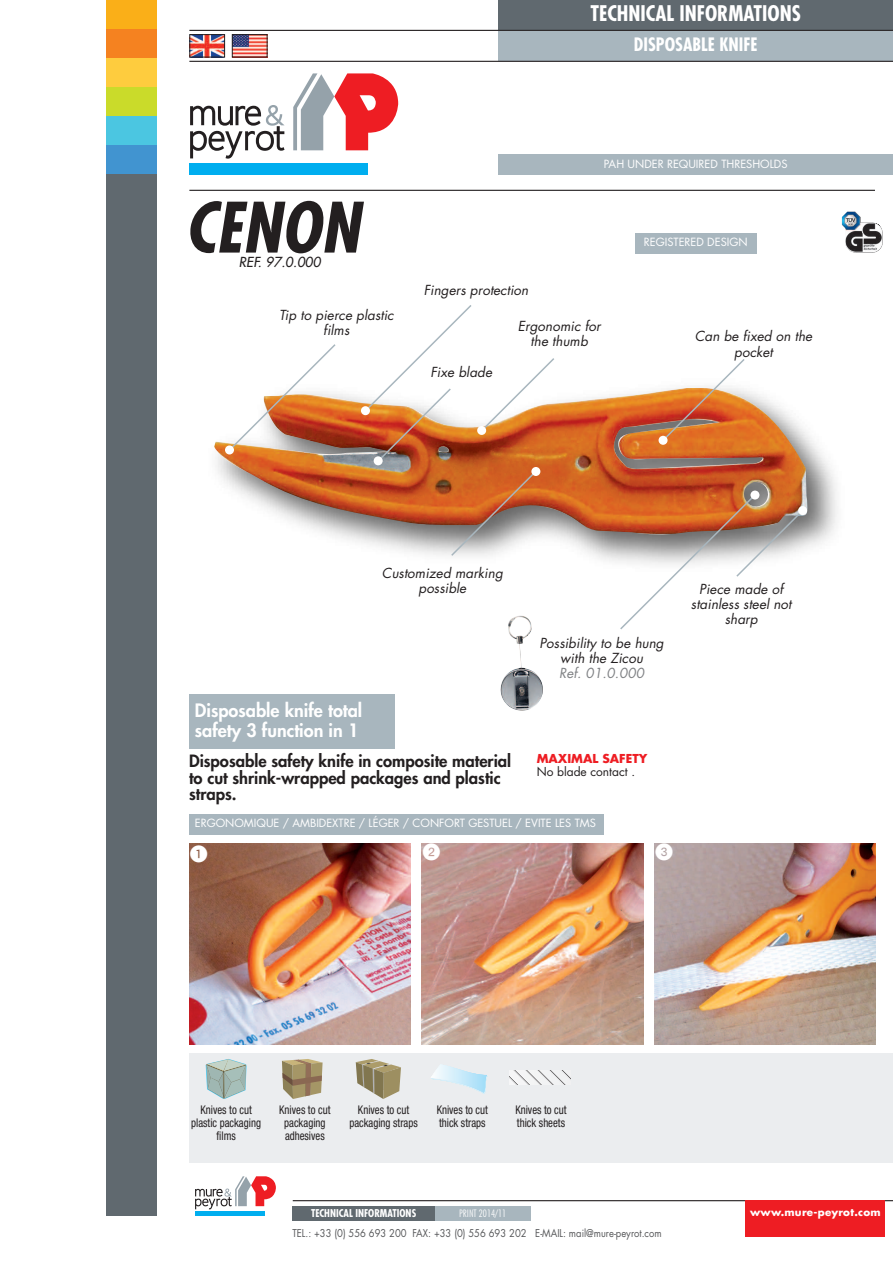
<style>
.page{position:relative;width:893px;height:1263px;background:#fff}
.page>*{position:absolute;margin:0;border:0;box-sizing:border-box;transform-origin:0 0}
.t1{font:italic 700 condensed 67.5px "Futura";letter-spacing:.005em;color:#231f20}
.t2{font:700 condensed 21px "Futura";color:#fff}
.t3{font:800 18px/19.6px "Futura";color:#fff}
.t4{font:700 condensed 18px "Futura";color:#fff}
.t5{font:18px "Numerics P04";color:#fff}
.t6{font:800 16.5px/16.5px "Futura";color:#231f20}
.t7{font:italic 13.5px/15px "Futura";letter-spacing:.005em;color:#231f20;text-align:center}
.t8{font:italic 13.5px "Futura";letter-spacing:.005em;color:#231f20}
.t9{font:italic 13.5px "Futura";letter-spacing:.005em;color:#808285}
.t10{font:condensed 12px/13px "Helvetica Neue";color:#231f20;text-align:center;scale:.9 1}
.t11{font:12px "Futura";color:#231f20}
.t12{font:700 12px "Futura";color:#ee1d23}
.t13{font:10.95px "Futura";color:#fff}
.t14{font:10.5px "Futura";color:#57585a;scale:.9 1}
.t15{font:700 condensed 10.5px "Futura";color:#fff}
.t16{font:300 condensed 10.5px "Futura BT";color:#fff}
.t17{font:700 10.35px "Futura";letter-spacing:.025em;color:#fff}
</style>
<div class="page">
<img style="left:655px;top:843px;width:221px;height:201px">
<img style="left:422px;top:843px;width:221px;height:201px">
<img style="left:189px;top:843px;width:221px;height:201px">
<div style="left:106px;top:0;width:51px;height:29px;background:#faaf18"></div>
<div style="left:106px;top:29px;width:51px;height:29px;background:#f58220"></div>
<div style="left:106px;top:58px;width:51px;height:29px;background:#fecc3e"></div>
<div style="left:106px;top:87px;width:51px;height:29px;background:#cadb2a"></div>
<div style="left:106px;top:116px;width:51px;height:29px;background:#4bc6e1"></div>
<div style="left:106px;top:145px;width:51px;height:29px;background:#4194d0"></div>
<div style="left:106px;top:174px;width:51px;height:1041px;background:#60696f"></div>
<hr style="left:293px;top:1200px;width:600px;height:1px;background:#231f20">
<div style="left:746px;top:1200px;width:139px;height:37px;background:#ee1d23"></div>
<svg style="left:195px;top:1176px;width:81px;height:33px"></svg>
<div style="left:195px;top:1211px;width:69px;height:5px;background:#00aeef"></div>
<div style="left:498px;top:31px;width:395px;height:30px;background:#a8b6be"></div>
<div style="left:498px;top:0;width:395px;height:30px;background:#60696f"></div>
<hr style="left:189px;top:190px;width:686px;height:1px;background:#231f20">
<hr style="left:189px;top:30px;width:704px;height:1px;background:#231f20">
<hr style="left:189px;top:61px;width:704px;height:1px;background:#231f20">
<img style="left:842px;top:212px;width:41px;height:41px">
<svg style="left:190px;top:105px;width:95px;height:54px"></svg>
<svg style="left:293px;top:73px;width:105px;height:77px"></svg>
<div style="left:189px;top:163px;width:179px;height:12px;background:#00aeef"></div>
<div style="left:498px;top:155px;width:395px;height:20px;background:#a8b6be"></div>
<div style="left:189px;top:814px;width:414px;height:20px;background:#a8b6be"></div>
<div style="left:189px;top:694px;width:205px;height:55px;background:#a8b6be"></div>
<div style="left:189px;top:1053px;width:704px;height:109px;background:#ebedef"></div>
<svg style="left:206px;top:1059px;width:41px;height:40px"></svg>
<svg style="left:282px;top:1059px;width:41px;height:40px;background:#a79776"></svg>
<img style="left:214px;top:389px;width:594px;height:146px">
<img style="left:520px;top:639px;width:7px;height:30px">
<svg style="left:664px;top:359px;width:82px;height:81px"></svg>
<div style="left:659px;top:436px;width:9px;height:9px;background:#fff;border-radius:50%"></div>
<div style="left:374px;top:456px;width:9px;height:9px;background:#fff;border-radius:50%"></div>
<div style="left:750px;top:490px;width:9px;height:9px;background:#fff;border-radius:50%"></div>
<svg style="left:450px;top:472px;width:85px;height:85px;background:#c48b6c"></svg>
<div style="left:531px;top:467px;width:9px;height:9px;background:#fff;border-radius:50%"></div>
<svg style="left:230px;top:344px;width:107px;height:105px"></svg>
<div style="left:225px;top:445px;width:9px;height:9px;background:#fff;border-radius:50%"></div>
<svg style="left:356px;top:1059px;width:45px;height:40px"></svg>
<svg style="left:431px;top:1064px;width:56px;height:30px"></svg>
<svg style="left:510px;top:1070px;width:61px;height:15px"></svg>
<div style="left:635px;top:233px;width:121px;height:20px;background:#a8b6be"></div>
<svg style="left:366px;top:305px;width:107px;height:155px"></svg>
<div style="left:361px;top:406px;width:9px;height:9px;background:#fff;border-radius:50%"></div>
<svg style="left:619px;top:496px;width:183px;height:134px"></svg>
<div style="left:798px;top:506px;width:9px;height:9px;background:#fff;border-radius:50%"></div>
<svg style="left:482px;top:358px;width:74px;height:72px"></svg>
<div style="left:477px;top:426px;width:9px;height:9px;background:#fff;border-radius:50%"></div>
<img style="left:191px;top:36px;width:32px;height:19px">
<div style="left:189px;top:34px;width:36px;height:23px;border:1px solid #231f20"></div>
<img style="left:234px;top:36px;width:31px;height:19px">
<div style="left:232px;top:34px;width:35px;height:23px;border:1px solid #231f20"></div>
<div style="left:292px;top:1206px;width:143px;height:15px;background:#60696f"></div>
<div style="left:435px;top:1206px;width:95px;height:15px;background:#a8b6be"></div>
<h2 class="t2" style="left:590px;top:4px;width:212px">TECHNICAL INFORMATIONS</h2>
<h3 class="t4" style="left:634px;top:36px;width:125px">DISPOSABLE KNIFE</h3>
<h1 class="t1" style="left:185px;top:198px;width:176px">CENON</h1>
<p class="t8" style="left:239px;top:255px;width:83px">REF. 97.0.000</p>
<p class="t7" style="left:279px;top:308px;width:116px">Tip to pierce plastic films</p>
<p class="t13" style="left:604px;top:159px;width:185px">PAH UNDER REQUIRED THRESHOLDS</p>
<p class="t7" style="left:424px;top:284px;width:106px">Fingers protection</p>
<p class="t7" style="left:430px;top:365px;width:63px">Fixe blade</p>
<p class="t7" style="left:518px;top:320px;width:84px">Ergonomic for the thumb</p>
<p class="t13" style="left:644px;top:237px;width:105px">REGISTERED DESIGN</p>
<p class="t7" style="left:695px;top:328px;width:119px;line-height:16.6px">Can be fixed on the pocket</p>
<p class="t7" style="left:382px;top:566px;width:122px">Customized marking possible</p>
<h3 class="t3" style="left:195px;top:702px;width:169px">Disposable knife total safety 3 function in 1</h3>
<p class="t7" style="left:539px;top:636px;width:126px">Possibility to be hung with the Zicou</p>
<p class="t9" style="left:559px;top:667px;width:87px">Ref. 01.0.000</p>
<p class="t6" style="left:189px;top:754px;width:324px">Disposable safety knife in composite material to cut shrink-wrapped packages and plastic straps.</p>
<p class="t12" style="left:537px;top:753px;width:112px">MAXIMAL SAFETY</p>
<p class="t11" style="left:537px;top:766px;width:100px">No blade contact .</p>
<p class="t13" style="left:195px;top:818px;width:402px">ERGONOMIQUE / AMBIDEXTRE / LÉGER / CONFORT GESTUEL / EVITE LES TMS</p>
<h3 class="t5" style="left:190px;top:843px;width:20px">1</h3>
<h3 class="t5" style="left:422px;top:841px;width:20px">2</h3>
<h3 class="t5" style="left:655px;top:841px;width:20px">3</h3>
<p class="t7" style="left:691px;top:583px;width:102px">Piece made of stainless steel not sharp</p>
<p class="t10" style="left:191px;top:1104px;width:79px">Knives to cut plastic packaging films</p>
<p class="t10" style="left:279px;top:1104px;width:59px">Knives to cut packaging adhesives</p>
<p class="t10" style="left:349px;top:1104px;width:78px">Knives to cut packaging straps</p>
<p class="t10" style="left:437px;top:1104px;width:58px;text-align:left">Knives to cut thick straps</p>
<p class="t10" style="left:515px;top:1104px;width:58px;text-align:left">Knives to cut thick sheets</p>
<p class="t15" style="left:311px;top:1208px;width:107px">TECHNICAL INFORMATIONS</p>
<p class="t16" style="left:459px;top:1209px;width:49px">PRINT 2014/11</p>
<p class="t14" style="left:292px;top:1228px;width:412px">TEL.: +33 (0) 556 693 200 FAX: +33 (0) 556 693 202 E-MAIL: mail@mure-peyrot.com</p>
<p class="t17" style="left:750px;top:1207px;width:132px">www.mure-peyrot.com</p>
</div>
